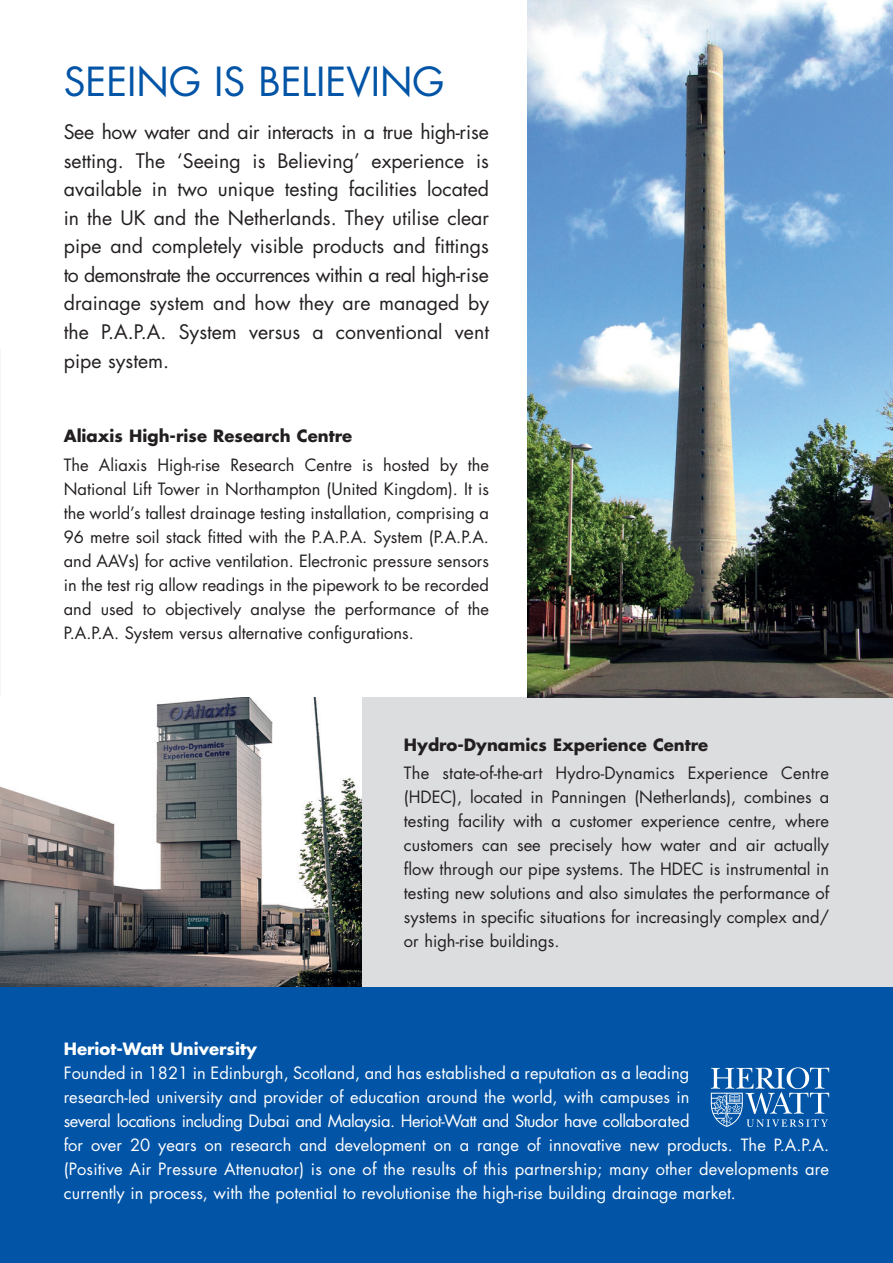
<style>
.page{position:relative;width:893px;height:1263px;background:#fff}
.page>*{position:absolute;margin:0;border:0;box-sizing:border-box;transform-origin:0 0}
.t1{font:39px "Futura Std";color:#0154a6}
.t2{font:19.5px/28.5px "Futura Std";color:#231f20;text-align:justify}
.t3{font:16.5px/24px "Futura Std";color:#231f20;text-align:justify}
.t4{font:16.5px/24px "Futura Std";color:#fff}
.t5{font:700 16.5px "Futura Std";color:#231f20}
.t6{font:700 16.5px "Futura Std";color:#fff}
</style>
<div class="page">
<div style="left:0;top:986px;width:893px;height:277px;background:#0154a6"></div>
<svg style="left:711px;top:1067px;width:118px;height:60px"></svg>
<div style="left:361px;top:697px;width:532px;height:289px;background:#dcdddf"></div>
<img style="left:0;top:697px;width:361px;height:289px">
<img style="left:527px;top:0;width:366px;height:697px">
<h1 class="t1" style="left:64px;top:57px;width:382px">SEEING IS BELIEVING</h1>
<p class="t2" style="left:64px;top:118px;width:427px">See how water and air interacts in a true high-rise setting. The ‘Seeing is Believing’ experience is available in two unique testing facilities located in the UK and the Netherlands. They utilise clear pipe and completely visible products and fittings to demonstrate the occurrences within a real high-rise drainage system and how they are managed by the P.A.P.A. System versus a conventional vent pipe system.</p>
<p class="t5" style="left:64px;top:425px;width:290px">Aliaxis High-rise Research Centre</p>
<p class="t3" style="left:64px;top:453px;width:427px">The Aliaxis High-rise Research Centre is hosted by the National Lift Tower in Northampton (United Kingdom). It is the world’s tallest drainage testing installation, comprising a 96 metre soil stack fitted with the P.A.P.A. System (P.A.P.A. and AAVs) for active ventilation. Electronic pressure sensors in the test rig allow readings in the pipework to be recorded and used to objectively analyse the performance of the P.A.P.A. System versus alternative configurations.</p>
<p class="t5" style="left:404px;top:733px;width:306px">Hydro-Dynamics Experience Centre</p>
<p class="t3" style="left:404px;top:761px;width:427px">The state-of-the-art Hydro-Dynamics Experience Centre (HDEC), located in Panningen (Netherlands), combines a testing facility with a customer experience centre, where customers can see precisely how water and air actually flow through our pipe systems. The HDEC is instrumental in testing new solutions and also simulates the performance of systems in specific situations for increasingly complex and/ or high-rise buildings.</p>
<p class="t6" style="left:64px;top:1038px;width:194px">Heriot-Watt University</p>
<p class="t4" style="left:64px;top:1061px;width:767px">Founded in 1821 in Edinburgh, Scotland, and has established a reputation as a leading<br>research-led university and provider of education around the world, with campuses in<br>several locations including Dubai and Malaysia. Heriot-Watt and Studor have collaborated<br>for over 20 years on research and development on a range of innovative new products. The P.A.P.A. (Positive Air Pressure Attenuator) is one of the results of this partnership; many other developments are currently in process, with the potential to revolutionise the high-rise building drainage market.</p>
</div>
